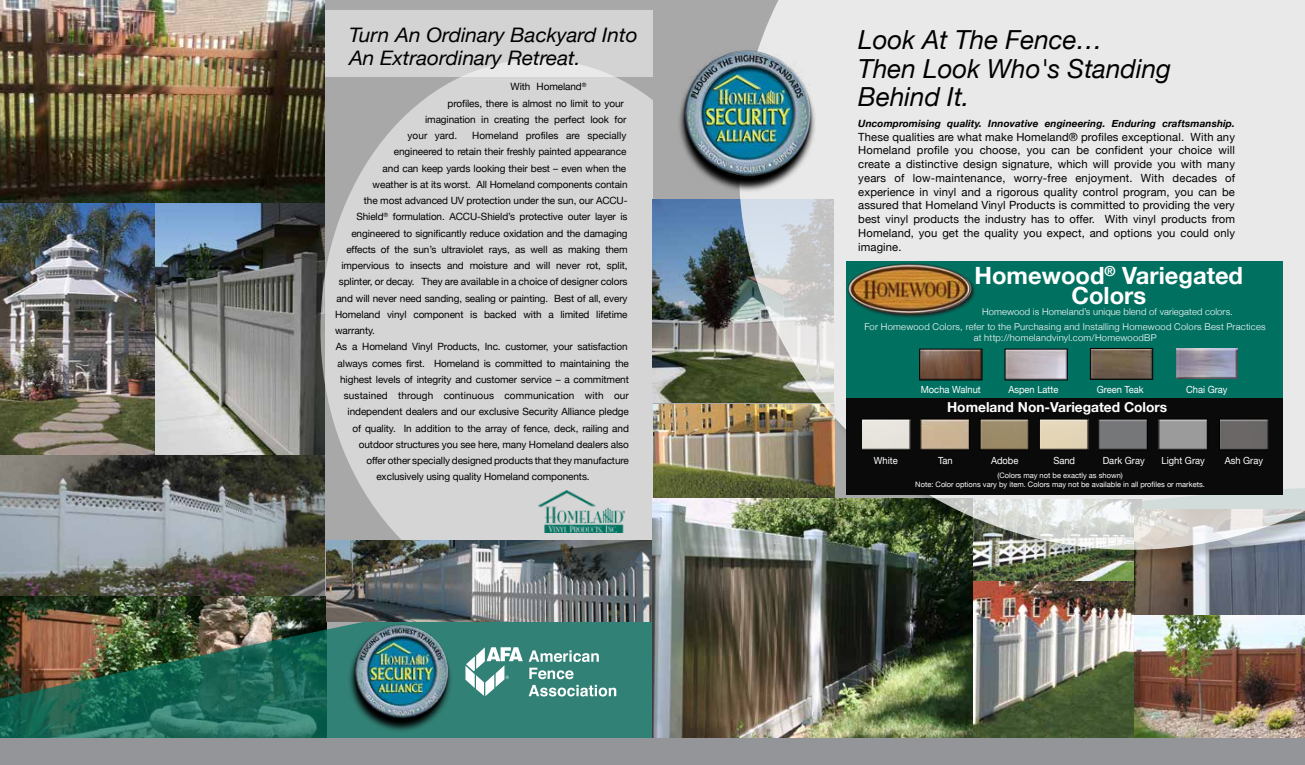
<style>
.page{position:relative;width:1305px;height:765px;background:#fff}
.page>*{position:absolute;margin:0;border:0;box-sizing:border-box;transform-origin:0 0}
.t1{font:italic 26.25px/28.8px "Helvetica Neue";color:#000}
.t2{font:700 23.75px/20px "Helvetica Neue";color:#fff;text-align:center}
.t3{font:italic 20px/23px "Helvetica Neue";color:#000;scale:1.04 1}
.t4{font:700 13.75px "Helvetica Neue";color:#fff}
.t5{font:11.25px/13.8px "Helvetica Neue";letter-spacing:.01em;color:#000;text-align:justify}
.t6{font:10px "Helvetica Neue";letter-spacing:-.01em;color:#000}
.t7{font:italic 700 10px "Helvetica Neue";letter-spacing:.01em;color:#000}
.t8{font:10px "Helvetica Neue";letter-spacing:.01em;color:#000}
.t9{font:9.88px "Helvetica Neue";color:#fff;scale:.95 1}
.t10{font:300 9.38px/11.2px "Helvetica Neue";letter-spacing:.025em;color:#fff;text-align:center}
.t11{font:7.5px/9px "Helvetica Neue";color:#fff;text-align:center}
</style>
<div class="page">
<div style="left:325px;top:0;width:327px;height:738px;background:#a8a8a9"></div>
<img style="left:0;top:455px;width:325px;height:31px">
<img style="left:0;top:0;width:325px;height:204px">
<img style="left:0;top:203px;width:156px;height:252px">
<svg style="left:156px;top:204px;width:169px;height:251px;background:#808587"></svg>
<img style="left:0;top:486px;width:973px;height:252px">
<div style="left:325px;top:10px;width:329px;height:67px;background:#d3d3d3"></div>
<div style="left:320px;top:59px;width:435px;height:541px;background:#d5d5d5;border-radius:50%"></div>
<div style="left:0;top:738px;width:1305px;height:27px;background:#939598"></div>
<img style="left:327px;top:540px;width:325px;height:82px">
<img style="left:539px;top:490px;width:86px;height:42px">
<svg style="left:347px;top:626px;width:106px;height:107px;background:#2c7369"></svg>
<img style="left:352px;top:622px;width:99px;height:99px">
<img style="left:973px;top:565px;width:162px;height:16px">
<img style="left:973px;top:581px;width:162px;height:157px">
<img style="left:654px;top:404px;width:85px;height:95px">
<img style="left:652px;top:199px;width:87px;height:204px">
<img style="left:1135px;top:565px;width:170px;height:173px">
<img style="left:652px;top:499px;width:320px;height:239px">
<div style="left:741px;top:0;width:564px;height:565px;background:#000;opacity:.25"></div>
<svg style="left:739px;top:0;width:566px;height:550px;background:#d3d4d0"></svg>
<svg style="left:677px;top:52px;width:140px;height:142px;background:#b6b6b7"></svg>
<img style="left:681px;top:48px;width:135px;height:134px">
<div style="left:846px;top:353px;width:436px;height:142px;background:#0b0a0b"></div>
<div style="left:846px;top:261px;width:436px;height:137px;background:#007161"></div>
<img style="left:863px;top:421px;width:46px;height:27px">
<div style="left:861px;top:419px;width:50px;height:31px;border:1px solid #000"></div>
<img style="left:922px;top:421px;width:46px;height:27px">
<div style="left:920px;top:419px;width:50px;height:31px;border:1px solid #000"></div>
<img style="left:1100px;top:421px;width:46px;height:27px">
<div style="left:1098px;top:419px;width:50px;height:31px;border:1px solid #000"></div>
<img style="left:982px;top:421px;width:45px;height:27px">
<div style="left:980px;top:419px;width:49px;height:31px;border:1px solid #000"></div>
<img style="left:1161px;top:421px;width:45px;height:27px">
<div style="left:1159px;top:419px;width:49px;height:31px;border:1px solid #000"></div>
<img style="left:1221px;top:421px;width:46px;height:27px">
<div style="left:1219px;top:419px;width:50px;height:31px;border:1px solid #000"></div>
<img style="left:1041px;top:421px;width:45px;height:27px">
<div style="left:1039px;top:419px;width:49px;height:31px;border:1px solid #000"></div>
<svg style="left:465px;top:647px;width:58px;height:49px;background:#7aada6"></svg>
<svg style="left:529px;top:650px;width:70px;height:12px"></svg>
<svg style="left:529px;top:668px;width:45px;height:11px"></svg>
<svg style="left:529px;top:685px;width:87px;height:12px"></svg>
<img style="left:845px;top:260px;width:134px;height:62px">
<img style="left:921px;top:351px;width:59px;height:27px">
<div style="left:919px;top:349px;width:63px;height:31px;border:1px solid #000"></div>
<img style="left:1007px;top:351px;width:59px;height:27px">
<div style="left:1005px;top:349px;width:63px;height:31px;border:1px solid #000"></div>
<img style="left:1092px;top:350px;width:59px;height:28px">
<div style="left:1090px;top:348px;width:63px;height:32px;border:1px solid #000"></div>
<img style="left:1176px;top:349px;width:62px;height:30px">
<h3 class="t3" style="left:349px;top:25px;width:279px">Turn An Ordinary Backyard Into<br>An Extraordinary Retreat.</h3>
<p class="t6" style="left:511px;top:80px;width:77px">With Homeland<sup>®</sup></p>
<p class="t6" style="left:448px;top:96px;width:178px">profiles, there is almost no limit to your</p>
<p class="t6" style="left:425px;top:112px;width:203px">imagination in creating the perfect look for</p>
<p class="t6" style="left:408px;top:128px;width:51px">your yard.</p>
<p class="t6" style="left:472px;top:128px;width:156px">Homeland profiles are specially</p>
<p class="t6" style="left:394px;top:145px;width:234px">engineered to retain their freshly painted appearance</p>
<p class="t6" style="left:383px;top:161px;width:245px">and can keep yards looking their best – even when the</p>
<p class="t6" style="left:373px;top:177px;width:256px">weather is at its worst. All Homeland components contain</p>
<p class="t6" style="left:364px;top:193px;width:265px">the most advanced UV protection under the sun, our ACCU-</p>
<p class="t6" style="left:356px;top:210px;width:273px">Shield<sup>®</sup> formulation. ACCU-Shield’s protective outer layer is</p>
<p class="t6" style="left:351px;top:226px;width:278px">engineered to significantly reduce oxidation and the damaging</p>
<p class="t6" style="left:346px;top:242px;width:283px">effects of the sun’s ultraviolet rays, as well as making them</p>
<p class="t6" style="left:341px;top:258px;width:288px">impervious to insects and moisture and will never rot, split,</p>
<p class="t6" style="left:339px;top:275px;width:290px">splinter, or decay. They are available in a choice of designer colors</p>
<p class="t6" style="left:336px;top:291px;width:293px">and will never need sanding, sealing or painting. Best of all, every</p>
<p class="t6" style="left:335px;top:307px;width:294px">Homeland vinyl component is backed with a limited lifetime</p>
<p class="t6" style="left:335px;top:323px;width:41px">warranty.</p>
<p class="t6" style="left:336px;top:340px;width:293px">As a Homeland Vinyl Products, Inc. customer, your satisfaction</p>
<p class="t6" style="left:338px;top:356px;width:293px">always comes first. Homeland is committed to maintaining the</p>
<p class="t6" style="left:340px;top:372px;width:290px">highest levels of integrity and customer service – a commitment</p>
<p class="t8" style="left:344px;top:388px;width:287px">sustained through continuous communication with our</p>
<p class="t6" style="left:348px;top:405px;width:283px">independent dealers and our exclusive Security Alliance pledge</p>
<p class="t6" style="left:353px;top:421px;width:278px">of quality. In addition to the array of fence, deck, railing and</p>
<p class="t6" style="left:359px;top:437px;width:272px">outdoor structures you see here, many Homeland dealers also</p>
<p class="t6" style="left:366px;top:453px;width:264px">offer other specially designed products that they manufacture</p>
<p class="t6" style="left:376px;top:470px;width:215px">exclusively using quality Homeland components.</p>
<h1 class="t1" style="left:858px;top:27px;width:314px">Look At The Fence…<br>Then Look Who's Standing<br>Behind It.</h1>
<p class="t7" style="left:858px;top:116px;width:378px">Uncompromising quality. Innovative engineering. Enduring craftsmanship.</p>
<p class="t5" style="left:858px;top:130px;width:378px">These qualities are what make Homeland® profiles exceptional. With any Homeland profile you choose, you can be confident your choice will create a distinctive design signature, which will provide you with many years of low-maintenance, worry-free enjoyment. With decades of experience in vinyl and a rigorous quality control program, you can be assured that Homeland Vinyl Products is committed to providing the very best vinyl products the industry has to offer. With vinyl products from Homeland, you get the quality you expect, and options you could only imagine.</p>
<h2 class="t2" style="left:974px;top:266px;width:270px">Homewood<sup>®</sup> Variegated<br>Colors</h2>
<p class="t10" style="left:982px;top:306px;width:252px">Homewood is Homeland’s unique blend of variegated colors.</p>
<p class="t10" style="left:864px;top:320px;width:403px">For Homewood Colors, refer to the Purchasing and Installing Homewood Colors Best Practices at http://homelandvinyl.com/HomewoodBP</p>
<p class="t9" style="left:874px;top:454px;width:27px">White</p>
<p class="t9" style="left:921px;top:383px;width:65px">Mocha Walnut</p>
<p class="t9" style="left:1008px;top:383px;width:54px">Aspen Latte</p>
<p class="t9" style="left:1097px;top:382px;width:51px">Green Teak</p>
<h3 class="t4" style="left:947px;top:396px;width:222px">Homeland Non-Variegated Colors</h3>
<p class="t9" style="left:1186px;top:382px;width:45px">Chai Gray</p>
<p class="t9" style="left:991px;top:453px;width:30px">Adobe</p>
<p class="t9" style="left:1053px;top:453px;width:24px">Sand</p>
<p class="t9" style="left:1162px;top:453px;width:47px">Light Gray</p>
<p class="t9" style="left:1225px;top:453px;width:42px">Ash Gray</p>
<p class="t9" style="left:938px;top:453px;width:17px">Tan</p>
<p class="t9" style="left:1103px;top:453px;width:46px">Dark Gray</p>
<p class="t11" style="left:915px;top:471px;width:291px">(Colors may not be exactly as shown)<br>Note: Color options vary by item. Colors may not be available in all profiles or markets.</p>
</div>
